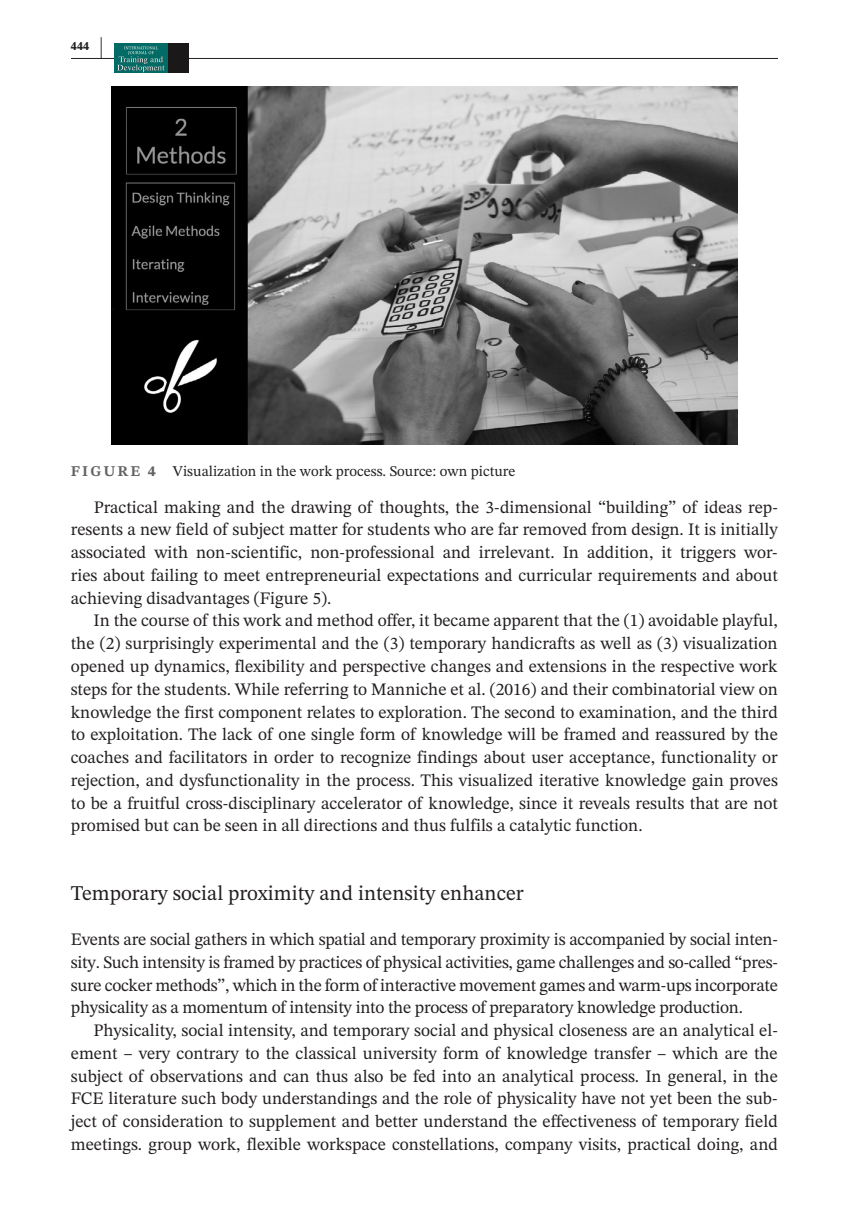
<style>
.page{position:relative;width:849px;height:1221px;background:#fff}
.page>*{position:absolute;margin:0;border:0;box-sizing:border-box;transform-origin:0 0}
.t1{font:21px "STIX Two Text";color:#231f20}
.t2{font:17.5px/22.8px "STIX Two Text";color:#231f20;text-align:justify}
.t3{font:14.88px "STIX Two Text";color:#231f20}
.t4{font:700 12.25px "STIX Two Text";color:#231f20}
.s1{font-size:24.68px}
.s2{font-weight:700;color:#636366}
</style>
<div class="page">
<hr style="left:71px;top:58px;width:706px;height:1px;background:#231f20">
<div style="left:114px;top:44px;width:54px;height:29px;background:#026b65"></div>
<div style="left:168px;top:44px;width:21px;height:29px;background:#1a1818"></div>
<svg style="left:117px;top:46px;width:48px;height:27px"></svg>
<img style="left:112px;top:87px;width:625px;height:357px">
<p class="t4" style="left:71px;top:37px;width:33px">444 <span class="s1">|</span></p>
<p class="t3" style="left:71px;top:460px;width:446px"><span class="s2">FIGURE 4</span> Visualization in the work process. Source: own picture</p>
<p class="t2" style="left:71px;top:495px;width:708px;text-indent:23px">Practical making and the drawing of thoughts, the 3-dimensional “building” of ideas rep&shy;resents a new field of subject matter for students who are far removed from design. It is initially associated with non-scientific, non-professional and irrelevant. In addition, it triggers wor&shy;ries about failing to meet entrepreneurial expectations and curricular requirements and about achieving disadvantages (Figure 5).</p>
<p class="t2" style="left:71px;top:609px;width:708px;text-indent:23px">In the course of this work and method offer, it became apparent that the (1) avoidable playful, the (2) surprisingly experimental and the (3) temporary handicrafts as well as (3) visualization opened up dynamics, flexibility and perspective changes and extensions in the respective work steps for the students. While referring to Manniche et al. (2016) and their combinatorial view on knowledge the first component relates to exploration. The second to examination, and the third to exploitation. The lack of one single form of knowledge will be framed and reassured by the coaches and facilitators in order to recognize findings about user acceptance, functionality or rejection, and dysfunctionality in the process. This visualized iterative knowledge gain proves to be a fruitful cross-disciplinary accelerator of knowledge, since it reveals results that are not promised but can be seen in all directions and thus fulfils a catalytic function.</p>
<p class="t1" style="left:71px;top:877px;width:454px">Temporary social proximity and intensity enhancer</p>
<p class="t2" style="left:71px;top:927px;width:708px">Events are social gathers in which spatial and temporary proximity is accompanied by social inten&shy;sity. Such intensity is framed by practices of physical activities, game challenges and so-called “pres&shy;sure cocker methods”, which in the form of interactive movement games and warm-ups incorporate physicality as a momentum of intensity into the process of preparatory knowledge production.</p>
<p class="t2" style="left:71px;top:1018px;width:708px;text-indent:23px">Physicality, social intensity, and temporary social and physical closeness are an analytical el&shy;ement – very contrary to the classical university form of knowledge transfer – which are the subject of observations and can thus also be fed into an analytical process. In general, in the FCE literature such body understandings and the role of physicality have not yet been the sub&shy;ject of consideration to supplement and better understand the effectiveness of temporary field meetings. group work, flexible workspace constellations, company visits, practical doing, and</p>
</div>
